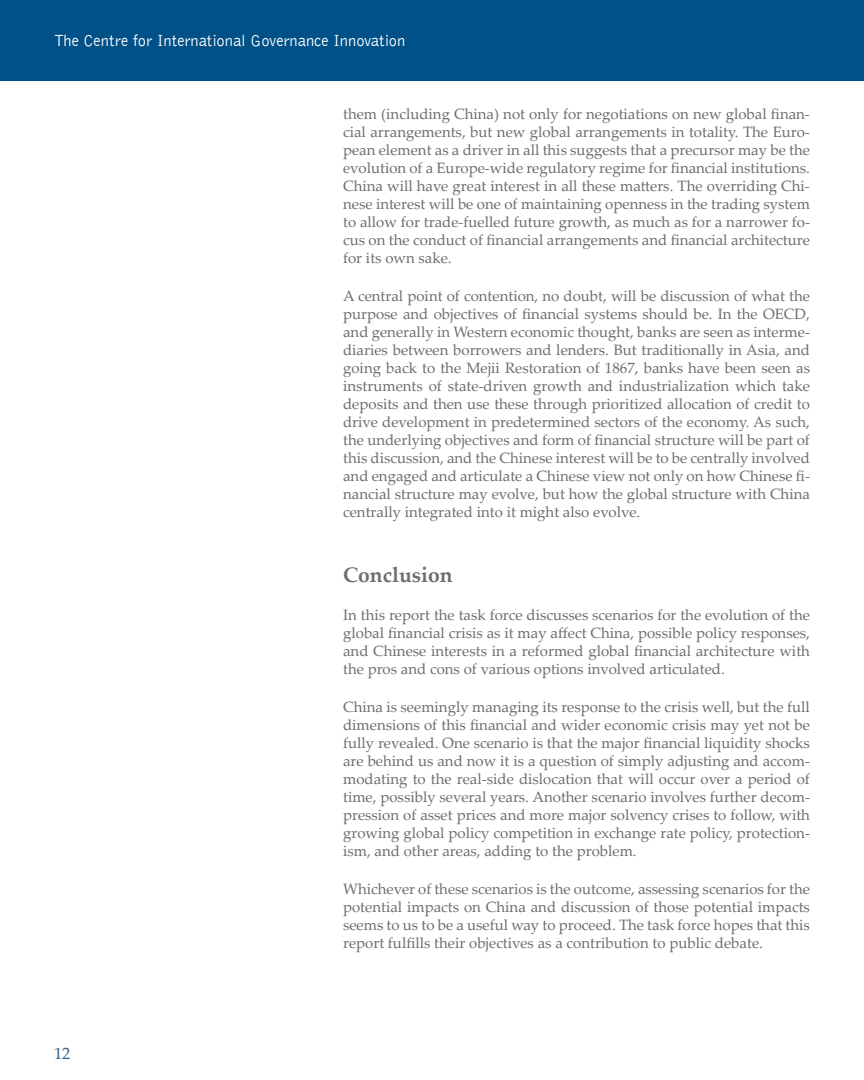
<style>
.page{position:relative;width:864px;height:1080px;background:#fff}
.page>*{position:absolute;margin:0;border:0;box-sizing:border-box;transform-origin:0 0}
.t1{font:700 21px "Palatino Linotype";color:#6c6d70}
.t2{font:300 16.5px "Bell Gothic";color:#fff}
.t3{font:16.5px "Palatino Linotype";color:#37638a}
.t4{font:15px/18px "Palatino Linotype";color:#6c6d70;text-align:justify}
</style>
<div class="page">
<div style="left:0;top:0;width:864px;height:81px;background:#005187"></div>
<p class="t2" style="left:54px;top:32px;width:353px">The Centre for International Governance Innovation</p>
<p class="t4" style="left:343px;top:104px;width:468px">them (including China) not only for negotiations on new global finan&shy;cial arrangements, but new global arrangements in totality. The Euro&shy;pean element as a driver in all this suggests that a precursor may be the evolution of a Europe-wide regulatory regime for financial institutions.<br>China will have great interest in all these matters. The overriding Chi&shy;nese interest will be one of maintaining openness in the trading system to allow for trade-fuelled future growth, as much as for a narrower fo&shy;cus on the conduct of financial arrangements and financial architecture for its own sake.</p>
<p class="t4" style="left:343px;top:287px;width:468px">A central point of contention, no doubt, will be discussion of what the purpose and objectives of financial systems should be. In the OECD, and generally in Western economic thought, banks are seen as interme&shy;diaries between borrowers and lenders. But traditionally in Asia, and going back to the Mejii Restoration of 1867, banks have been seen as instruments of state-driven growth and industrialization which take deposits and then use these through prioritized allocation of credit to drive development in predetermined sectors of the economy. As such, the underlying objectives and form of financial structure will be part of this discussion, and the Chinese interest will be to be centrally involved and engaged and articulate a Chinese view not only on how Chinese fi&shy;nancial structure may evolve, but how the global structure with China centrally integrated into it might also evolve.</p>
<p class="t3" style="left:54px;top:1042px;width:18px">12</p>
<h1 class="t1" style="left:343px;top:560px;width:111px">Conclusion</h1>
<p class="t4" style="left:343px;top:605px;width:468px">In this report the task force discusses scenarios for the evolution of the global financial crisis as it may affect China, possible policy responses, and Chinese interests in a reformed global financial architecture with the pros and cons of various options involved articulated.</p>
<p class="t4" style="left:343px;top:698px;width:468px">China is seemingly managing its response to the crisis well, but the full dimensions of this financial and wider economic crisis may yet not be fully revealed. One scenario is that the major financial liquidity shocks are behind us and now it is a question of simply adjusting and accom&shy;modating to the real-side dislocation that will occur over a period of time, possibly several years. Another scenario involves further decom&shy;pression of asset prices and more major solvency crises to follow, with growing global policy competition in exchange rate policy, protection&shy;ism, and other areas, adding to the problem.</p>
<p class="t4" style="left:343px;top:880px;width:468px">Whichever of these scenarios is the outcome, assessing scenarios for the potential impacts on China and discussion of those potential impacts seems to us to be a useful way to proceed. The task force hopes that this report fulfills their objectives as a contribution to public debate.</p>
</div>
